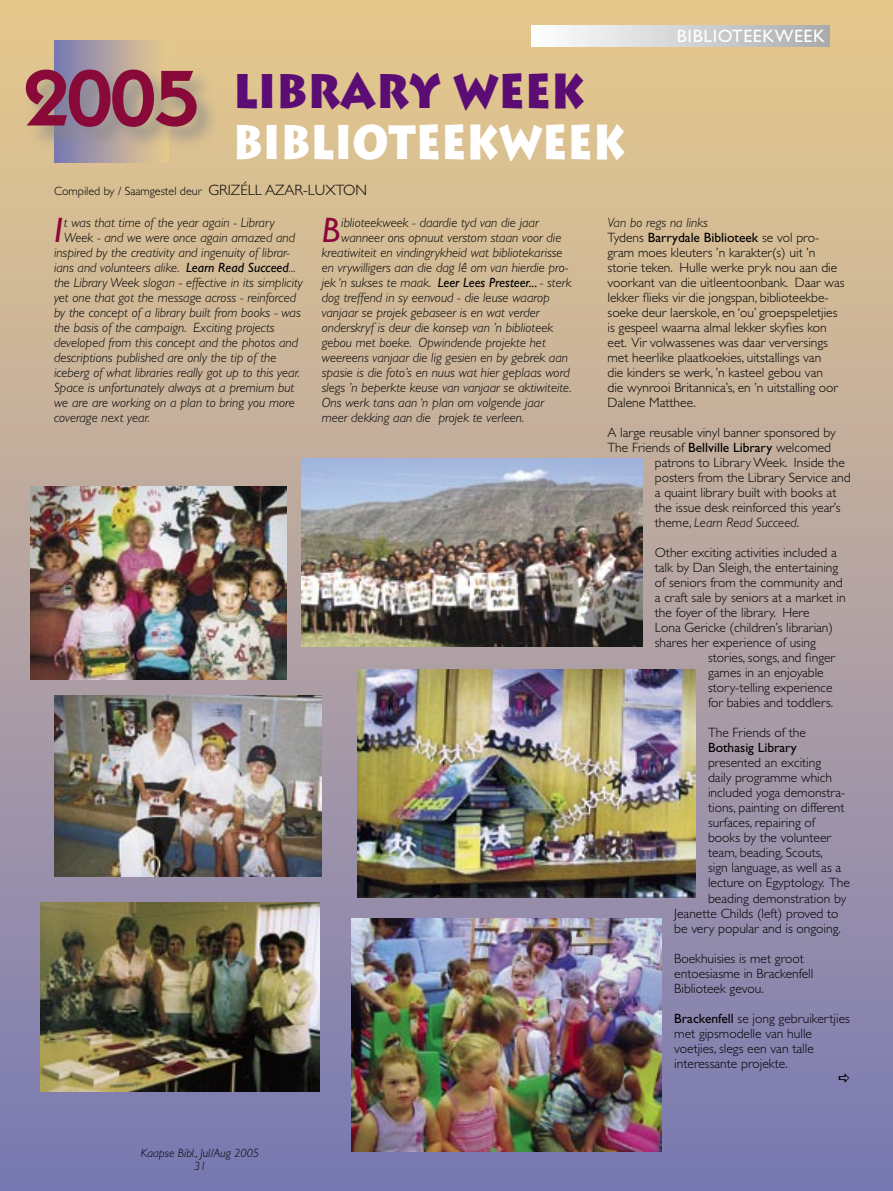
<style>
.page{position:relative;width:893px;height:1191px;background:#fff}
.page>*{position:absolute;margin:0;border:0;box-sizing:border-box;transform-origin:0 0}
.name1{font:600 81.9px "Kabel Itc TEE";color:#890a39;scale:1.05 1}
.t1{font:900 56.25px "Lithos Pro";color:#fff;scale:.79 1}
.t2{font:900 56.25px "Lithos Pro";color:#5c0d74;scale:.83 1}
.name1-2{font:italic 35.55px "Gill Sans";color:#890a39}
.t3{font:18px "Gill Sans";letter-spacing:.03em;color:#fff}
.bd-flush{font:300 13.5px/15px "Gill Sans";color:#000}
.name1-3{font:italic 300 13.5px "Gill Sans";color:#000}
.bd-flush-2{font:italic 300 13.5px "Gill Sans";color:#000}
.bd-flush-3{font:13.5px "Gill Sans";color:#000}
.name1-4{font:300 12px "Gill Sans";color:#000}
.t4{font:italic 300 12px/13.5px "Gill Sans";color:#000;text-align:center}
.s1{font-size:15px}
.s2{font-weight:400}
.s3{font-style:normal}
</style>
<div class="page">
<div style="left:0;top:0;width:893px;height:1191px;background:linear-gradient(to bottom,#eacc8d,#7a79b4)"></div>
<div style="left:532px;top:26px;width:297px;height:20px;background:linear-gradient(to right,#fff,#ababab)"></div>
<img style="left:358px;top:669px;width:337px;height:228px">
<img style="left:351px;top:918px;width:311px;height:234px">
<img style="left:40px;top:902px;width:279px;height:190px">
<img style="left:54px;top:696px;width:268px;height:180px">
<img style="left:30px;top:486px;width:256px;height:193px">
<div style="left:54px;top:41px;width:115px;height:121px;background:linear-gradient(to right,#7979b5,#ebcc8d)"></div>
<div style="left:21px;top:65px;width:201px;height:88px;background:#888;opacity:.75"></div>
<img style="left:302px;top:459px;width:340px;height:187px">
<svg style="left:839px;top:1073px;width:10px;height:8px"></svg>
<p class="name1" style="left:23px;top:51px;width:170px">2005</p>
<p class="t2" style="left:233px;top:53px;width:426px">LIBRARY WEEK</p>
<p class="t1" style="left:233px;top:104px;width:498px">BIBLIOTEEKWEEK</p>
<p class="name1-4" style="left:54px;top:185px;width:315px">Compiled by / Saamgestel deur <span class="s1">GRIZÉLL AZAR-LUXTON</span></p>
<p class="t3" style="left:677px;top:26px;width:149px">BIBLIOTEEKWEEK</p>
<p class="name1-2" style="left:54px;top:210px;width:10px">I</p>
<p class="name1-3" style="left:64px;top:215px;width:212px">t was that time of the year again - Library</p>
<p class="name1-3" style="left:64px;top:230px;width:233px">Week - and we were once again amazed and</p>
<p class="name1-3" style="left:54px;top:245px;width:237px">inspired by the creativity and ingenuity of librar-</p>
<p class="name1-3" style="left:54px;top:260px;width:243px">ians and volunteers alike. <span class="s2">Learn Read Succeed</span>...</p>
<p class="name1-3" style="left:54px;top:275px;width:250px">the Library Week slogan - effective in its simplicity</p>
<p class="name1-3" style="left:54px;top:290px;width:244px">yet one that got the message across - reinforced</p>
<p class="name1-3" style="left:54px;top:305px;width:248px">by the concept of a library built from books - was</p>
<p class="name1-3" style="left:54px;top:320px;width:222px">the basis of the campaign. Exciting projects</p>
<p class="name1-3" style="left:54px;top:335px;width:246px">developed from this concept and the photos and</p>
<p class="name1-3" style="left:54px;top:350px;width:224px">descriptions published are only the tip of the</p>
<p class="name1-3" style="left:54px;top:365px;width:248px">iceberg of what libraries really got up to this year.</p>
<p class="name1-3" style="left:54px;top:380px;width:242px">Space is unfortunately always at a premium but</p>
<p class="name1-3" style="left:54px;top:395px;width:242px">we are are working on a plan to bring you more</p>
<p class="name1-3" style="left:54px;top:410px;width:98px">coverage next year.</p>
<p class="name1-2" style="left:322px;top:210px;width:20px">B</p>
<p class="name1-3" style="left:341px;top:215px;width:199px">iblioteekweek - daardie tyd van die jaar</p>
<p class="name1-3" style="left:341px;top:230px;width:222px">wanneer ons opnuut verstom staan voor die</p>
<p class="name1-3" style="left:322px;top:245px;width:242px">kreatiwiteit en vindingrykheid wat bibliotekarisse</p>
<p class="name1-3" style="left:322px;top:260px;width:248px">en vrywilligers aan die dag lê om van hierdie pro-</p>
<p class="name1-3" style="left:322px;top:275px;width:251px">jek ‘n sukses te maak. <span class="s2">Leer Lees Presteer...</span> - sterk</p>
<p class="name1-3" style="left:322px;top:290px;width:230px">dog treffend in sy eenvoud - die leuse waarop</p>
<p class="name1-3" style="left:322px;top:305px;width:219px">vanjaar se projek gebaseer is en wat verder</p>
<p class="name1-3" style="left:322px;top:320px;width:233px">onderskryf is deur die konsep van ’n biblioteek</p>
<p class="name1-3" style="left:322px;top:335px;width:226px">gebou met boeke. Opwindende projekte het</p>
<p class="name1-3" style="left:322px;top:350px;width:248px">weereens vanjaar die lig gesien en by gebrek aan</p>
<p class="name1-3" style="left:322px;top:365px;width:249px">spasie is die foto’s en nuus wat hier geplaas word</p>
<p class="name1-3" style="left:322px;top:380px;width:251px">slegs ’n beperkte keuse van vanjaar se aktiwiteite.</p>
<p class="name1-3" style="left:322px;top:395px;width:224px">Ons werk tans aan ‘n plan om volgende jaar</p>
<p class="name1-3" style="left:322px;top:410px;width:204px">meer dekking aan die projek te verleen.</p>
<p class="t4" style="left:141px;top:1146px;width:120px">Kaapse Bibl., Jul/Aug 2005<br>31</p>
<p class="bd-flush-2" style="left:608px;top:215px;width:102px">Van bo regs na links</p>
<p class="bd-flush" style="left:608px;top:230px;width:239px">Tydens <span class="s2">Barrydale Biblioteek</span> se vol pro&shy;gram moes kleuters ’n karakter(s) uit ’n storie teken. Hulle werke pryk nou aan die voorkant van die uitleentoonbank. Daar was lekker flieks vir die jongspan, biblioteekbe&shy;soeke deur laerskole, en ‘ou’ groepspeletjies is gespeel waarna almal lekker skyfies kon eet. Vir volwassenes was daar verversings met heerlike plaatkoekies, uitstallings van<br>die kinders se werk, ’n kasteel gebou van<br>die wynrooi Britannica’s, en ’n uitstalling oor Dalene Matthee.</p>
<p class="bd-flush" style="left:608px;top:425px;width:230px">A large reusable vinyl banner sponsored by</p>
<p class="bd-flush" style="left:608px;top:440px;width:225px">The Friends of <span class="s2">Bellville Library</span> welcomed</p>
<p class="bd-flush" style="left:655px;top:455px;width:192px">patrons to Library Week. Inside the</p>
<p class="bd-flush" style="left:655px;top:470px;width:197px">posters from the Library Service and</p>
<p class="bd-flush" style="left:655px;top:485px;width:183px">a quaint library built with books at</p>
<p class="bd-flush" style="left:655px;top:500px;width:187px">the issue desk reinforced this year’s</p>
<p class="bd-flush-2" style="left:655px;top:515px;width:146px"><span class="s3">theme,</span> Learn Read Succeed<span class="s3">.</span></p>
<p class="bd-flush" style="left:655px;top:545px;width:192px">Other exciting activities included a talk by Dan Sleigh, the entertaining of seniors from the community and a craft sale by seniors at a market in the foyer of the library. Here</p>
<p class="bd-flush" style="left:655px;top:620px;width:180px">Lona Gericke (children’s librarian)</p>
<p class="bd-flush" style="left:655px;top:635px;width:163px">shares her experience of using</p>
<p class="bd-flush" style="left:708px;top:650px;width:128px">stories, songs, and finger</p>
<p class="bd-flush" style="left:708px;top:665px;width:117px">games in an enjoyable</p>
<p class="bd-flush" style="left:708px;top:680px;width:126px">story-telling experience</p>
<p class="bd-flush" style="left:708px;top:695px;width:127px">for babies and toddlers.</p>
<p class="bd-flush" style="left:708px;top:725px;width:99px">The Friends of the</p>
<p class="bd-flush-3" style="left:708px;top:740px;width:90px">Bothasig Library</p>
<p class="bd-flush" style="left:708px;top:755px;width:115px">presented an exciting</p>
<p class="bd-flush" style="left:708px;top:770px;width:126px">daily programme which</p>
<p class="bd-flush" style="left:708px;top:785px;width:139px">included yoga demonstra-</p>
<p class="bd-flush" style="left:708px;top:800px;width:138px">tions, painting on different</p>
<p class="bd-flush" style="left:708px;top:815px;width:109px">surfaces, repairing of</p>
<p class="bd-flush" style="left:708px;top:830px;width:124px">books by the volunteer</p>
<p class="bd-flush" style="left:708px;top:845px;width:116px">team, beading, Scouts,</p>
<p class="bd-flush" style="left:708px;top:860px;width:135px">sign language, as well as a</p>
<p class="bd-flush" style="left:708px;top:875px;width:143px">lecture on Egyptology. The</p>
<p class="bd-flush" style="left:708px;top:890px;width:140px">beading demonstration by</p>
<p class="bd-flush" style="left:674px;top:905px;width:166px">Jeanette Childs (left) proved to</p>
<p class="bd-flush" style="left:674px;top:920px;width:168px">be very popular and is ongoing.</p>
<p class="bd-flush" style="left:674px;top:950px;width:141px">Boekhuisies is met groot entoesiasme in Brackenfell<br>Biblioteek gevou.</p>
<p class="bd-flush" style="left:674px;top:1010px;width:177px"><span class="s2">Brackenfell</span> se jong gebruikertjies met gipsmodelle van hulle voetjies, slegs een van talle interessante projekte.</p>
</div>
